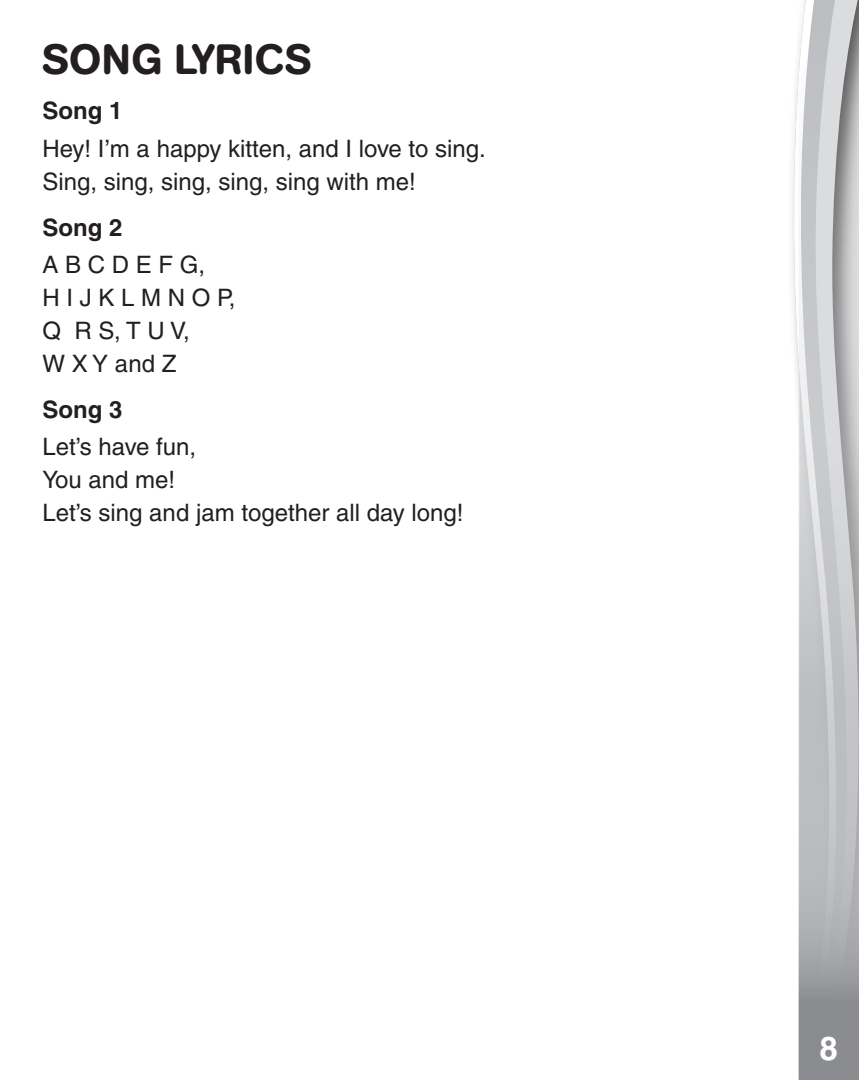
<style>
.page{position:relative;width:859px;height:1080px;background:#fff}
.page>*{position:absolute;margin:0;border:0;box-sizing:border-box;transform-origin:0 0}
.Head_line{font:500 42px "AG Book Rounded";letter-spacing:.02em;color:#231f20}
.t1{font:700 33px "Helvetica";color:#fff}
.body_text_2{font:500 24px "Helvetica";color:#231f20}
.body_text_2-2{font:700 24px "Helvetica";color:#231f20}
.body_text_2-3{font:500 24px "Helvetica";letter-spacing:.28em;color:#231f20}
</style>
<div class="page">
<svg style="left:793px;top:59px;width:6px;height:970px"></svg>
<svg style="left:799px;top:0;width:60px;height:1080px;background:#bebfc1"></svg>
<svg style="left:798px;top:1029px;width:1px;height:51px"></svg>
<p class="Head_line" style="left:42px;top:34px;width:270px">SONG LYRICS</p>
<p class="body_text_2-2" style="left:42px;top:96px;width:82px">Song 1</p>
<p class="body_text_2" style="left:42px;top:134px;width:445px">Hey! I’m a happy kitten, and I love to sing.</p>
<p class="body_text_2" style="left:42px;top:167px;width:375px">Sing, sing, sing, sing, sing with me!</p>
<p class="body_text_2-2" style="left:42px;top:212px;width:82px">Song 2</p>
<p class="body_text_2-3" style="left:42px;top:251px;width:164px">ABCDEFG,</p>
<p class="body_text_2" style="left:42px;top:284px;width:195px">H I J K L M N O P,</p>
<p class="body_text_2" style="left:42px;top:317px;width:149px">Q R S, T U V,</p>
<p class="body_text_2" style="left:42px;top:350px;width:135px">W X Y and Z</p>
<p class="body_text_2-2" style="left:42px;top:395px;width:82px">Song 3</p>
<p class="body_text_2" style="left:42px;top:433px;width:155px">Let’s have fun,</p>
<p class="body_text_2" style="left:42px;top:466px;width:134px">You and me!</p>
<p class="body_text_2" style="left:42px;top:499px;width:422px">Let’s sing and jam together all day long!</p>
<h2 class="t1" style="left:820px;top:1025px;width:26px">8 <sup>8</sup>8</h2>
</div>
